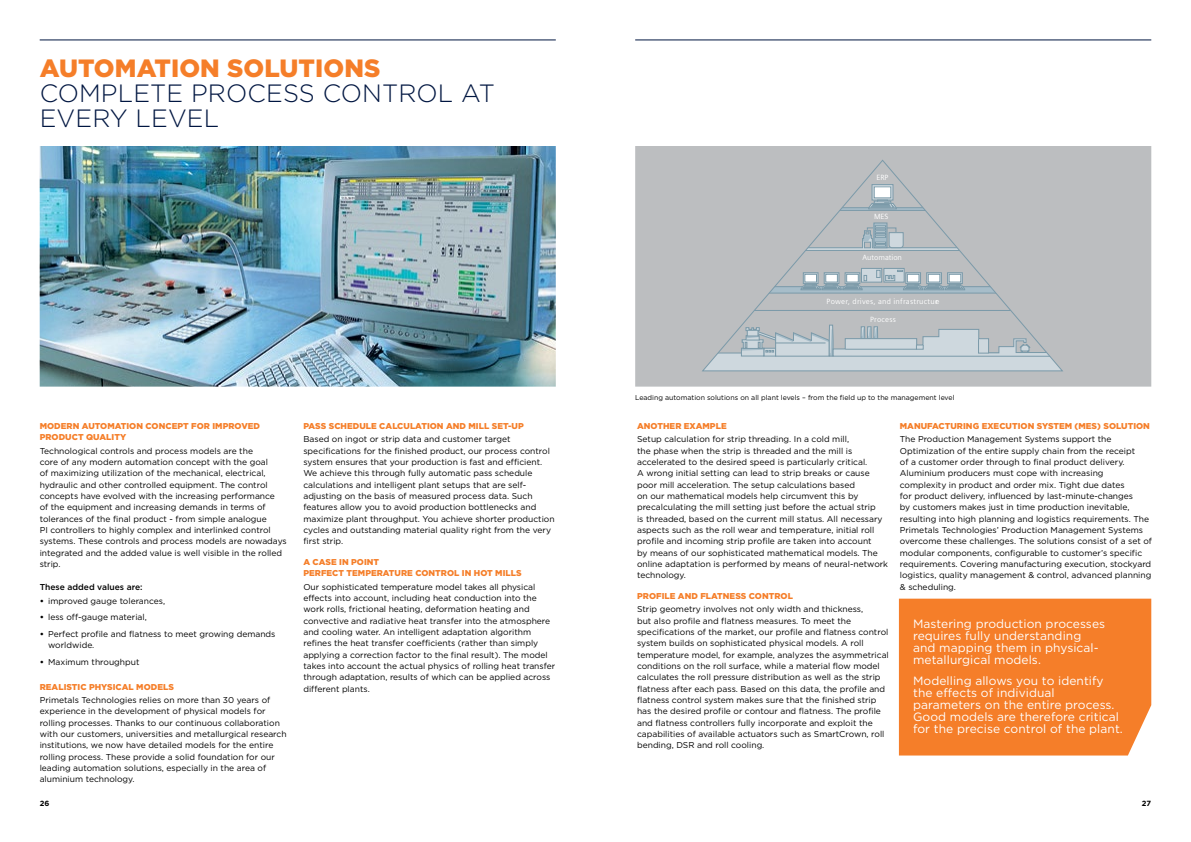
<style>
.page{position:relative;width:1191px;height:842px;background:#fff}
.page>*{position:absolute;margin:0;border:0;box-sizing:border-box;transform-origin:0 0}
.t1{font:300 25px/25px "Gotham";letter-spacing:.005em;color:#001641}
.t2{font:900 25px "Gotham";letter-spacing:.005em;color:#f57e29}
.t3{font:12px/12px "Gotham";letter-spacing:.005em;color:#fff}
.t4{font:8.5px/11.3px "Gotham";color:#000}
.t5{font:900 8.5px/11.3px "Gotham";letter-spacing:.005em;color:#f57e29}
.t6{font:500 8.5px "Gotham";color:#000}
.t7{font:7.6px "Siemens Sans";letter-spacing:.035em;color:#fff}
.t8{font:7.6px "Siemens Sans";color:#fff}
.t9{font:700 7.5px "Gotham";color:#000}
.t10{font:7px "Gotham";color:#000}
.s1{font-weight:700}
</style>
<div class="page">
<hr style="left:40px;top:40px;width:516px;height:1px;background:#001641">
<hr style="left:635px;top:40px;width:516px;height:1px;background:#001641">
<img style="left:40px;top:146px;width:516px;height:241px">
<div style="left:635px;top:146px;width:516px;height:241px;background:#bcbec0"></div>
<svg style="left:701px;top:160px;width:362px;height:211px;background:#b9bfc2"></svg>
<div style="left:899px;top:599px;width:252px;height:156px;background:#f57e29"></div>
<h1 class="t2" style="left:40px;top:51px;width:342px">AUTOMATION SOLUTIONS</h1>
<h1 class="t1" style="left:40px;top:80px;width:457px">COMPLETE PROCESS CONTROL AT<br>EVERY LEVEL</h1>
<p class="t5" style="left:40px;top:420px;width:222px">MODERN AUTOMATION CONCEPT FOR IMPROVED<br>PRODUCT QUALITY</p>
<p class="t4" style="left:40px;top:445px;width:249px">Technological controls and process models are the<br>core of any modern automation concept with the goal<br>of maximizing utilization of the mechanical, electrical, hydraulic and other controlled equipment. The control concepts have evolved with the increasing performance<br>of the equipment and increasing demands in terms of tolerances of the final product - from simple analogue<br>PI controllers to highly complex and interlinked control systems. These controls and process models are nowadays integrated and the added value is well visible in the rolled strip.</p>
<p class="t6" style="left:40px;top:581px;width:104px">These added values are:</p>
<p class="t4" style="left:40px;top:595px;width:127px"><span class="s1">•</span> improved gauge tolerances,</p>
<p class="t4" style="left:40px;top:611px;width:109px"><span class="s1">•</span> less off-gauge material,</p>
<p class="t4" style="left:48px;top:628px;width:229px;line-height:11px;text-indent:-8px"><span class="s1">•</span> Perfect profile and flatness to meet growing demands worldwide.</p>
<p class="t4" style="left:40px;top:656px;width:101px"><span class="s1">•</span> Maximum throughput</p>
<p class="t5" style="left:40px;top:681px;width:136px">REALISTIC PHYSICAL MODELS</p>
<p class="t4" style="left:40px;top:694px;width:248px">Primetals Technologies relies on more than 30 years of experience in the development of physical models for rolling processes. Thanks to our continuous collaboration with our customers, universities and metallurgical research institutions, we now have detailed models for the entire rolling process. These provide a solid foundation for our leading automation solutions, especially in the area of aluminium technology.</p>
<p class="t5" style="left:303px;top:420px;width:222px">PASS SCHEDULE CALCULATION AND MILL SET-UP</p>
<p class="t4" style="left:303px;top:433px;width:253px">Based on ingot or strip data and customer target specifications for the finished product, our process control system ensures that your production is fast and efficient.<br>We achieve this through fully automatic pass schedule calculations and intelligent plant setups that are self&shy;adjusting on the basis of measured process data. Such features allow you to avoid production bottlenecks and maximize plant throughput. You achieve shorter production cycles and outstanding material quality right from the very first strip.</p>
<p class="t5" style="left:303px;top:556px;width:220px">A CASE IN POINT<br>PERFECT TEMPERATURE CONTROL IN HOT MILLS</p>
<p class="t4" style="left:303px;top:581px;width:253px">Our sophisticated temperature model takes all physical effects into account, including heat conduction into the work rolls, frictional heating, deformation heating and convective and radiative heat transfer into the atmosphere and cooling water. An intelligent adaptation algorithm refines the heat transfer coefficients (rather than simply applying a correction factor to the final result). The model takes into account the actual physics of rolling heat transfer through adaptation, results of which can be applied across different plants.</p>
<p class="t7" style="left:876px;top:173px;width:13px">ERP</p>
<p class="t7" style="left:874px;top:212px;width:16px">MES</p>
<p class="t8" style="left:862px;top:253px;width:41px">Automation</p>
<p class="t7" style="left:826px;top:297px;width:114px">Power, drives, and infrastructure</p>
<p class="t7" style="left:870px;top:315px;width:27px">Process</p>
<p class="t10" style="left:635px;top:393px;width:321px">Leading automation solutions on all plant levels – from the field up to the management level</p>
<p class="t5" style="left:637px;top:420px;width:91px">ANOTHER EXAMPLE</p>
<p class="t4" style="left:637px;top:433px;width:252px">Setup calculation for strip threading. In a cold mill,<br>the phase when the strip is threaded and the mill is accelerated to the desired speed is particularly critical.<br>A wrong initial setting can lead to strip breaks or cause poor mill acceleration. The setup calculations based<br>on our mathematical models help circumvent this by precalculating the mill setting just before the actual strip<br>is threaded, based on the current mill status. All necessary aspects such as the roll wear and temperature, initial roll profile and incoming strip profile are taken into account<br>by means of our sophisticated mathematical models. The online adaptation is performed by means of neural-network technology.</p>
<p class="t5" style="left:637px;top:590px;width:157px">PROFILE AND FLATNESS CONTROL</p>
<p class="t4" style="left:637px;top:603px;width:253px">Strip geometry involves not only width and thickness,<br>but also profile and flatness measures. To meet the specifications of the market, our profile and flatness control system builds on sophisticated physical models. A roll temperature model, for example, analyzes the asymmetrical conditions on the roll surface, while a material flow model calculates the roll pressure distribution as well as the strip flatness after each pass. Based on this data, the profile and flatness control system makes sure that the finished strip has the desired profile or contour and flatness. The profile and flatness controllers fully incorporate and exploit the capabilities of available actuators such as SmartCrown, roll bending, DSR and roll cooling.</p>
<p class="t5" style="left:900px;top:420px;width:252px">MANUFACTURING EXECUTION SYSTEM (MES) SOLUTION</p>
<p class="t4" style="left:900px;top:433px;width:254px">The Production Management Systems support the Optimization of the entire supply chain from the receipt<br>of a customer order through to final product delivery.<br>Aluminium producers must cope with increasing complexity in product and order mix. Tight due dates<br>for product delivery, influenced by last-minute-changes<br>by customers makes just in time production inevitable, resulting into high planning and logistics requirements. The Primetals Technologies’ Production Management Systems overcome these challenges. The solutions consist of a set of modular components, configurable to customer’s specific requirements. Covering manufacturing execution, stockyard logistics, quality management &amp; control, advanced planning &amp; scheduling.</p>
<h2 class="t3" style="left:913px;top:618px;width:193px">Mastering production processes requires fully understanding and mapping them in physical&shy;metallurgical models.</h2>
<h2 class="t3" style="left:913px;top:674px;width:211px">Modelling allows you to identify the effects of individual parameters on the entire process.<br>Good models are therefore critical for the precise control of the plant.</h2>
<p class="t9" style="left:40px;top:798px;width:11px">26</p>
<p class="t9" style="left:1141px;top:798px;width:11px">27</p>
</div>
